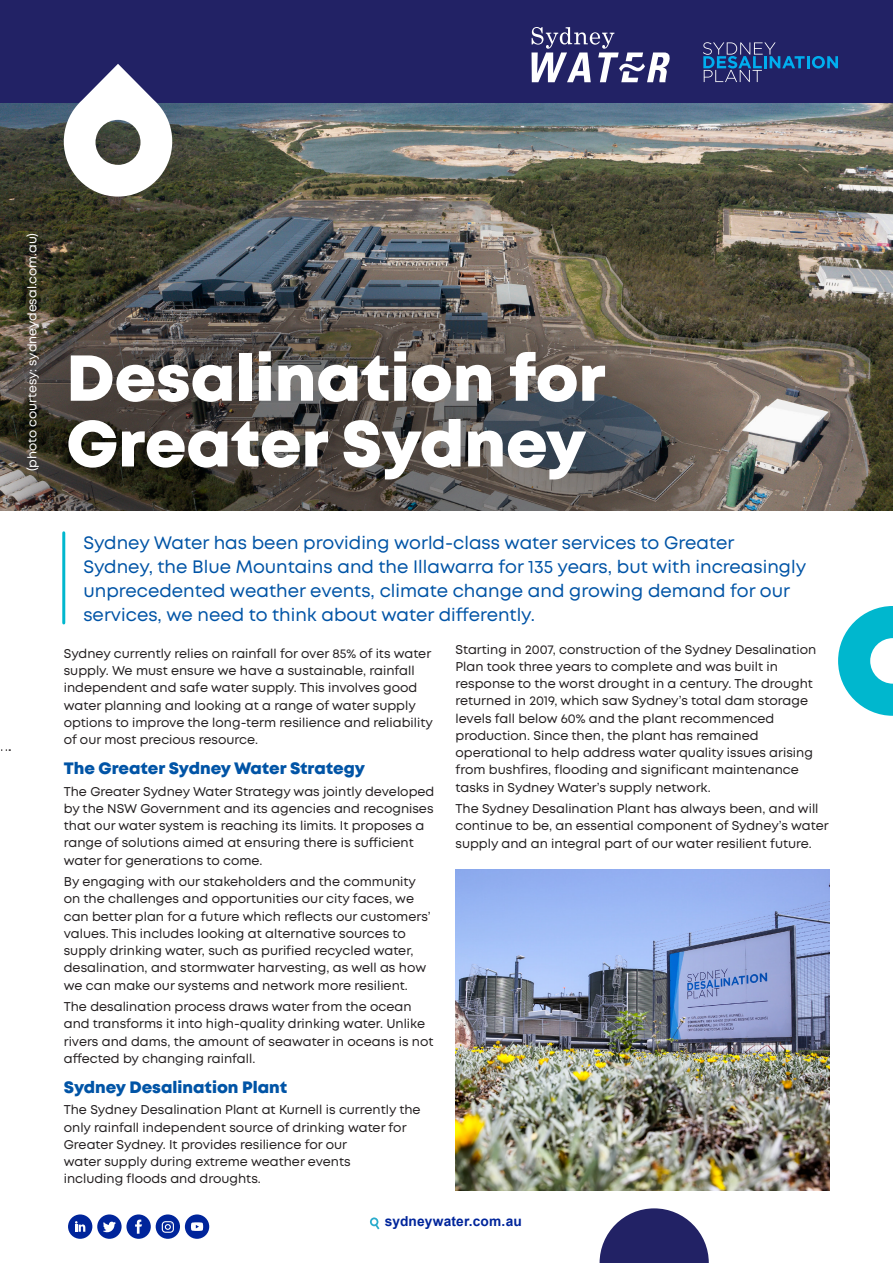
<style>
.page{position:relative;width:893px;height:1263px;background:#fff}
.page>*{position:absolute;margin:0;border:0;box-sizing:border-box;transform-origin:0 0}
.t1{font:800 64.65px/65.7px "Mont";color:#fff}
.Sub_heading{font:18px/24px "Mont";color:#0154a6}
.Body_copy{font:800 16.5px "Mont";color:#0154a6}
.t2{font:700 13.8px "Arial";letter-spacing:.01em;color:#00259b}
.Body_copy-2{font:12.75px/17.2px "Mont";color:#231f20}
.Body_copy-3{font:12.45px "Mont";color:#fff}
</style>
<div class="page">
<img style="left:0;top:102px;width:893px;height:408px">
<svg style="left:1px;top:749px;width:9px;height:2px"></svg>
<img style="left:0;top:263px;width:760px;height:247px">
<div style="left:0;top:0;width:893px;height:102px;background:#222265"></div>
<svg style="left:531px;top:27px;width:139px;height:55px"></svg>
<svg style="left:64px;top:64px;width:108px;height:133px"></svg>
<svg style="left:838px;top:606px;width:55px;height:110px"></svg>
<svg style="left:600px;top:1208px;width:109px;height:55px"></svg>
<div style="left:126px;top:1214px;width:25px;height:25px;background:#00259b;border-radius:50%"></div>
<svg style="left:135px;top:1219px;width:7px;height:15px"></svg>
<div style="left:97px;top:1214px;width:25px;height:25px;background:#00259b;border-radius:50%"></div>
<svg style="left:103px;top:1222px;width:13px;height:10px"></svg>
<div style="left:156px;top:1214px;width:24px;height:25px;background:#00259b;border-radius:50%"></div>
<svg style="left:162px;top:1221px;width:12px;height:12px"></svg>
<div style="left:68px;top:1214px;width:24px;height:25px;background:#00259b;border-radius:50%"></div>
<svg style="left:75px;top:1221px;width:10px;height:11px"></svg>
<div style="left:185px;top:1214px;width:24px;height:25px;background:#00259b;border-radius:50%"></div>
<svg style="left:191px;top:1222px;width:12px;height:9px"></svg>
<svg style="left:370px;top:1217px;width:9px;height:12px"></svg>
<hr style="left:62px;top:533px;width:3px;height:90px;background:#00b7ce">
<img style="left:455px;top:870px;width:374px;height:321px">
<svg style="left:703px;top:42px;width:135px;height:40px"></svg>
<p class="Body_copy-3" style="left:24px;top:471px;width:240px;rotate:-90deg">(photo courtesy: sydneydesal.com.au)</p>
<p class="t1" style="left:66px;top:346px;width:541px">Desalination for<br>Greater Sydney</p>
<p class="Sub_heading" style="left:83px;top:531px;width:724px">Sydney Water has been providing world-class water services to Greater Sydney, the Blue Mountains and the Illawarra for 135 years, but with increasingly unprecedented weather events, climate change and growing demand for our services, we need to think about water differently.</p>
<p class="Body_copy-2" style="left:64px;top:645px;width:371px">Sydney currently relies on rainfall for over 85% of its water supply. We must ensure we have a sustainable, rainfall independent and safe water supply. This involves good water planning and looking at a range of water supply options to improve the long-term resilience and reliability of our most precious resource.</p>
<p class="Body_copy" style="left:64px;top:757px;width:303px">The Greater Sydney Water Strategy</p>
<p class="Body_copy-2" style="left:64px;top:782px;width:372px">The Greater Sydney Water Strategy was jointly developed by the NSW Government and its agencies and recognises that our water system is reaching its limits. It proposes a range of solutions aimed at ensuring there is sufficient water for generations to come.</p>
<p class="Body_copy-2" style="left:64px;top:873px;width:368px">By engaging with our stakeholders and the community on the challenges and opportunities our city faces, we can better plan for a future which reflects our customers’ values. This includes looking at alternative sources to supply drinking water, such as purified recycled water, desalination, and stormwater harvesting, as well as how we can make our systems and network more resilient.</p>
<p class="Body_copy-2" style="left:64px;top:998px;width:371px">The desalination process draws water from the ocean and transforms it into high-quality drinking water. Unlike rivers and dams, the amount of seawater in oceans is not affected by changing rainfall.</p>
<p class="Body_copy" style="left:64px;top:1076px;width:225px">Sydney Desalination Plant</p>
<p class="Body_copy-2" style="left:64px;top:1101px;width:358px">The Sydney Desalination Plant at Kurnell is currently the only rainfall independent source of drinking water for Greater Sydney. It provides resilience for our<br>water supply during extreme weather events<br>including floods and droughts.</p>
<p class="Body_copy-2" style="left:455px;top:640px;width:362px">Starting in 2007, construction of the Sydney Desalination Plan took three years to complete and was built in response to the worst drought in a century. The drought returned in 2019, which saw Sydney’s total dam storage levels fall below 60% and the plant recommenced production. Since then, the plant has remained operational to help address water quality issues arising from bushfires, flooding and significant maintenance tasks in Sydney Water’s supply network.</p>
<p class="Body_copy-2" style="left:455px;top:800px;width:375px">The Sydney Desalination Plant has always been, and will continue to be, an essential component of Sydney’s water supply and an integral part of our water resilient future.</p>
<p class="t2" style="left:385px;top:1212px;width:138px">sydneywater.com.au</p>
</div>
